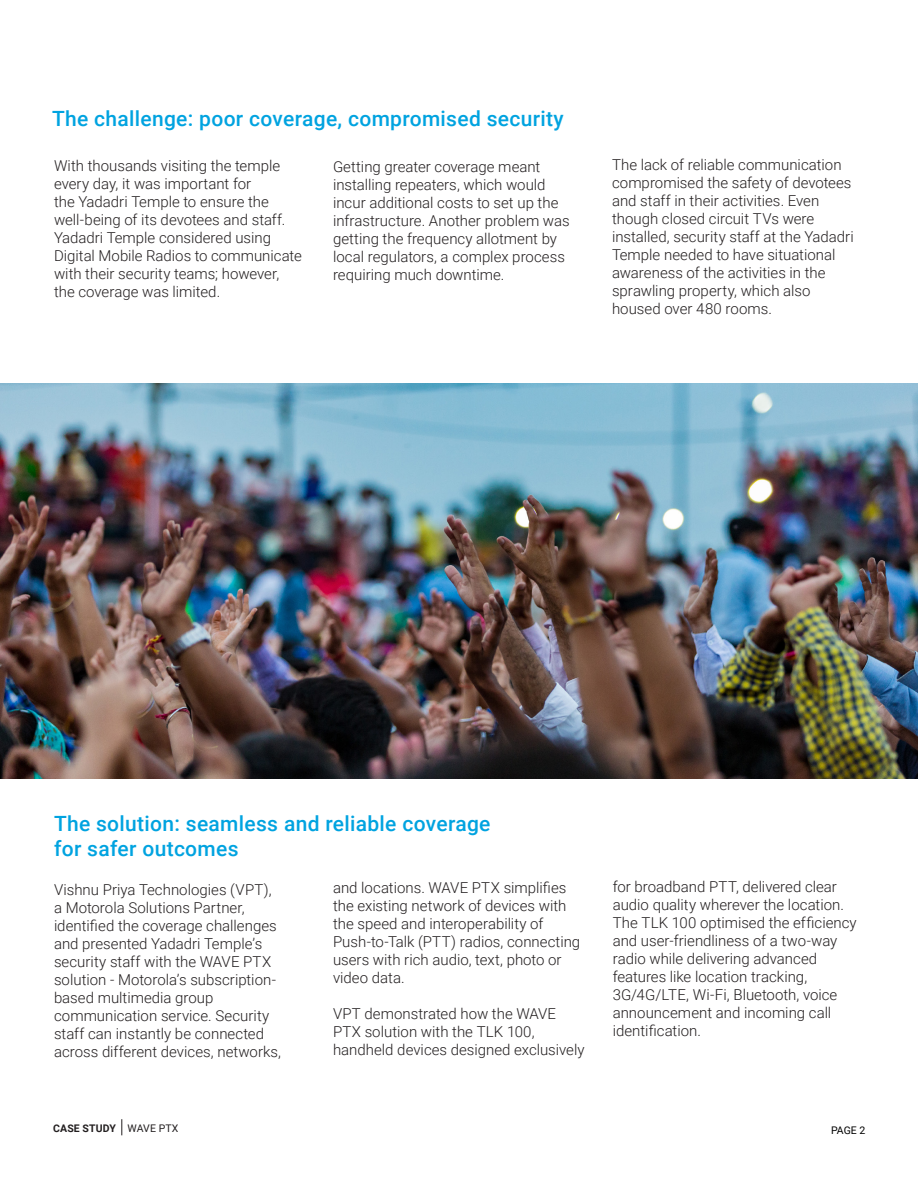
<style>
.page{position:relative;width:918px;height:1188px;background:#fff}
.page>*{position:absolute;margin:0;border:0;box-sizing:border-box;transform-origin:0 0}
.t1{font:500 21px "Roboto";letter-spacing:.015em;color:#00a3e0}
.t2{font:300 15px/18px "Roboto";color:#231f20}
.t3{font:700 10.5px "Roboto";letter-spacing:.01em;color:#231f20}
.t4{font:10.5px "Roboto";color:#000}
.s1{font-weight:400}
</style>
<div class="page">
<svg style="left:122px;top:1119px;width:1px;height:16px"></svg>
<img style="left:0;top:383px;width:918px;height:395px">
<p class="t1" style="left:52px;top:104px;width:513px">The challenge: poor coverage, compromised security</p>
<p class="t2" style="left:333px;top:157px;width:238px">Getting greater coverage meant installing repeaters, which would incur additional costs to set up the infrastructure. Another problem was getting the frequency allotment by local regulators, a complex process requiring much downtime.</p>
<p class="t2" style="left:612px;top:155px;width:243px">The lack of reliable communication compromised the safety of devotees and staff in their activities. Even though closed circuit TVs were installed, security staff at the Yadadri Temple needed to have situational awareness of the activities in the sprawling property, which also housed over 480 rooms.</p>
<p class="t2" style="left:54px;top:156px;width:249px">With thousands visiting the temple every day, it was important for<br>the Yadadri Temple to ensure the well-being of its devotees and staff.<br>Yadadri Temple considered using Digital Mobile Radios to communicate with their security teams; however, the coverage was limited.</p>
<p class="t1" style="left:54px;top:809px;width:438px">The solution: seamless and reliable coverage</p>
<p class="t1" style="left:54px;top:834px;width:186px">for safer outcomes</p>
<p class="t2" style="left:54px;top:880px;width:219px">Vishnu Priya Technologies (VPT),</p>
<p class="t2" style="left:54px;top:898px;width:224px">a Motorola Solutions Partner, identified the coverage challenges</p>
<p class="t2" style="left:54px;top:934px;width:224px">and presented Yadadri Temple’s security staff with the WAVE PTX solution - Motorola’s subscription&shy;based multimedia group communication service. Security</p>
<p class="t2" style="left:54px;top:1024px;width:229px">staff can instantly be connected across different devices, networks,</p>
<p class="t2" style="left:333px;top:878px;width:249px">and locations. WAVE PTX simplifies the existing network of devices with the speed and interoperability of<br>Push-to-Talk (PTT) radios, connecting users with rich audio, text, photo or video data.</p>
<p class="t2" style="left:333px;top:1004px;width:253px">VPT demonstrated how the WAVE<br>PTX solution with the TLK 100, handheld devices designed exclusively</p>
<p class="t2" style="left:613px;top:877px;width:246px">for broadband PTT, delivered clear audio quality wherever the location.<br>The TLK 100 optimised the efficiency and user-friendliness of a two-way radio while delivering advanced features like location tracking, 3G/4G/LTE, Wi-Fi, Bluetooth, voice announcement and incoming call identification.</p>
<p class="t3" style="left:53px;top:1121px;width:127px">CASE STUDY <span class="s1">WAVE PTX</span></p>
<p class="t4" style="left:831px;top:1123px;width:36px">PAGE 2</p>
</div>
